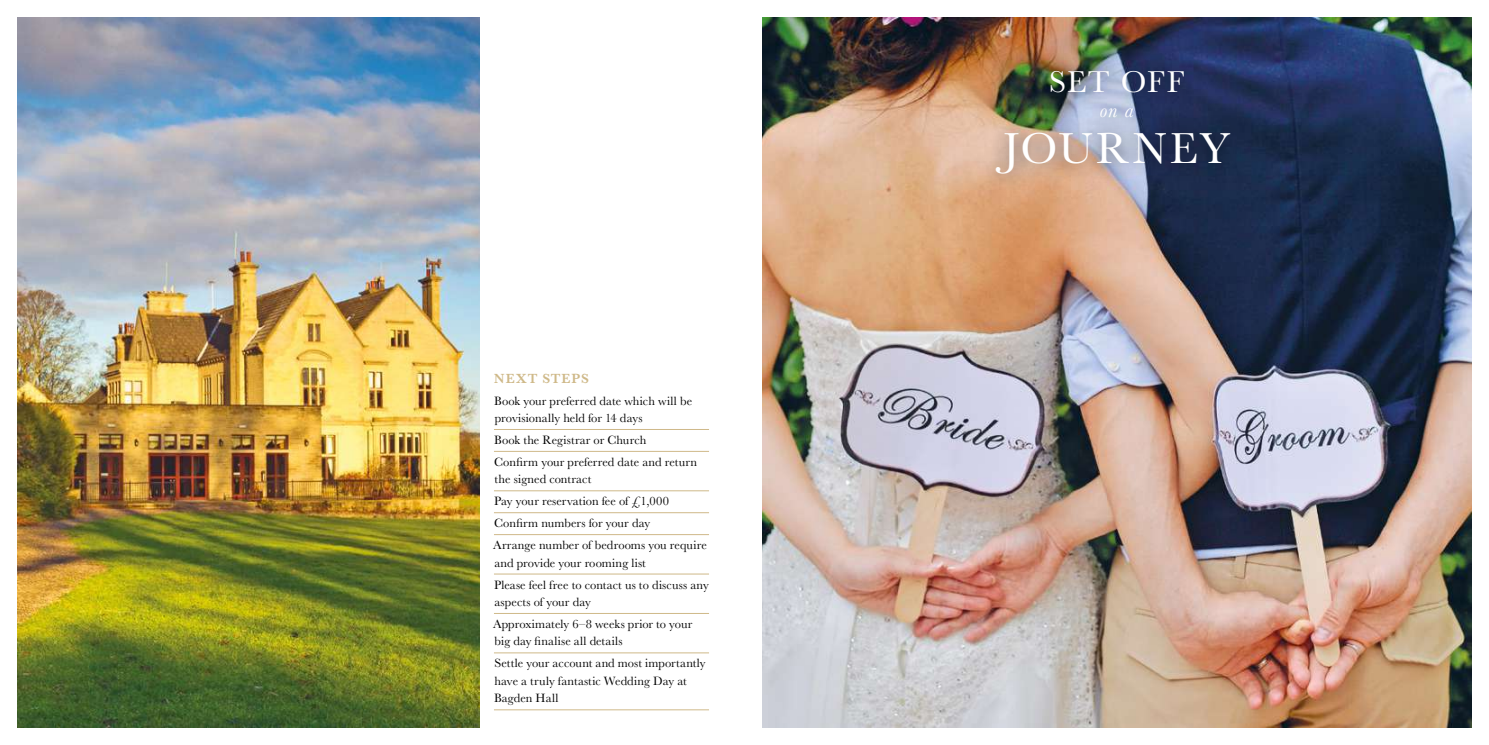
<style>
.page{position:relative;width:1489px;height:745px;background:#fff}
.page>*{position:absolute;margin:0;border:0;box-sizing:border-box;transform-origin:0 0}
.t1{font:45px "Baskerville";letter-spacing:.055em;color:#fff}
.t2{font:31.25px "Baskerville";letter-spacing:.035em;color:#fff}
.t3{font:italic 20.88px "Baskerville";color:#fff}
.t4{font:600 13.75px "Baskerville";letter-spacing:.065em;color:#cfb989}
.t5{font:12.5px/21.9px "Baskerville";letter-spacing:.005em;color:#000}
</style>
<div class="page">
<img style="left:762px;top:18px;width:708px;height:708px">
<div style="left:977px;top:52px;width:269px;height:141px;background:#000;opacity:.75"></div>
<img style="left:18px;top:18px;width:462px;height:708px">
<hr style="left:494px;top:429px;width:215px;height:1px;background:#cfb989">
<hr style="left:494px;top:451px;width:215px;height:1px;background:#cfb989">
<hr style="left:494px;top:490px;width:215px;height:1px;background:#cfb989">
<hr style="left:494px;top:512px;width:215px;height:1px;background:#cfb989">
<hr style="left:494px;top:534px;width:215px;height:1px;background:#cfb989">
<hr style="left:494px;top:573px;width:215px;height:1px;background:#cfb989">
<hr style="left:494px;top:612px;width:215px;height:1px;background:#cfb989">
<hr style="left:494px;top:652px;width:215px;height:1px;background:#cfb989">
<hr style="left:494px;top:709px;width:215px;height:1px;background:#cfb989">
<p class="t4" style="left:494px;top:368px;width:96px">NEXT STEPS</p>
<p class="t5" style="left:494px;top:391px;width:199px;line-height:17.5px">Book your preferred date which will be provisionally held for 14 days</p>
<p class="t5" style="left:494px;top:429px;width:204px">Book the Registrar or Church<br>Confirm your preferred date and return</p>
<p class="t5" style="left:493px;top:468px;width:215px">the signed contract<br>Pay your reservation fee of £1,000<br>Confirm numbers for your day<br>Arrange number of bedrooms you require</p>
<p class="t5" style="left:494px;top:551px;width:216px">and provide your rooming list<br>Please feel free to contact us to discuss any</p>
<p class="t5" style="left:493px;top:591px;width:201px">aspects of your day<br>Approximately 6–8 weeks prior to your</p>
<p class="t5" style="left:494px;top:630px;width:213px">big day finalise all details<br>Settle your account and most importantly</p>
<p class="t5" style="left:494px;top:671px;width:194px;line-height:17.5px">have a truly fantastic Wedding Day at<br>Bagden Hall</p>
<h2 class="t2" style="left:1049px;top:62px;width:136px">SET OFF</h2>
<h3 class="t3" style="left:1099px;top:96px;width:35px">on a</h3>
<h1 class="t1" style="left:1003px;top:120px;width:228px">JOURNEY</h1>
</div>
